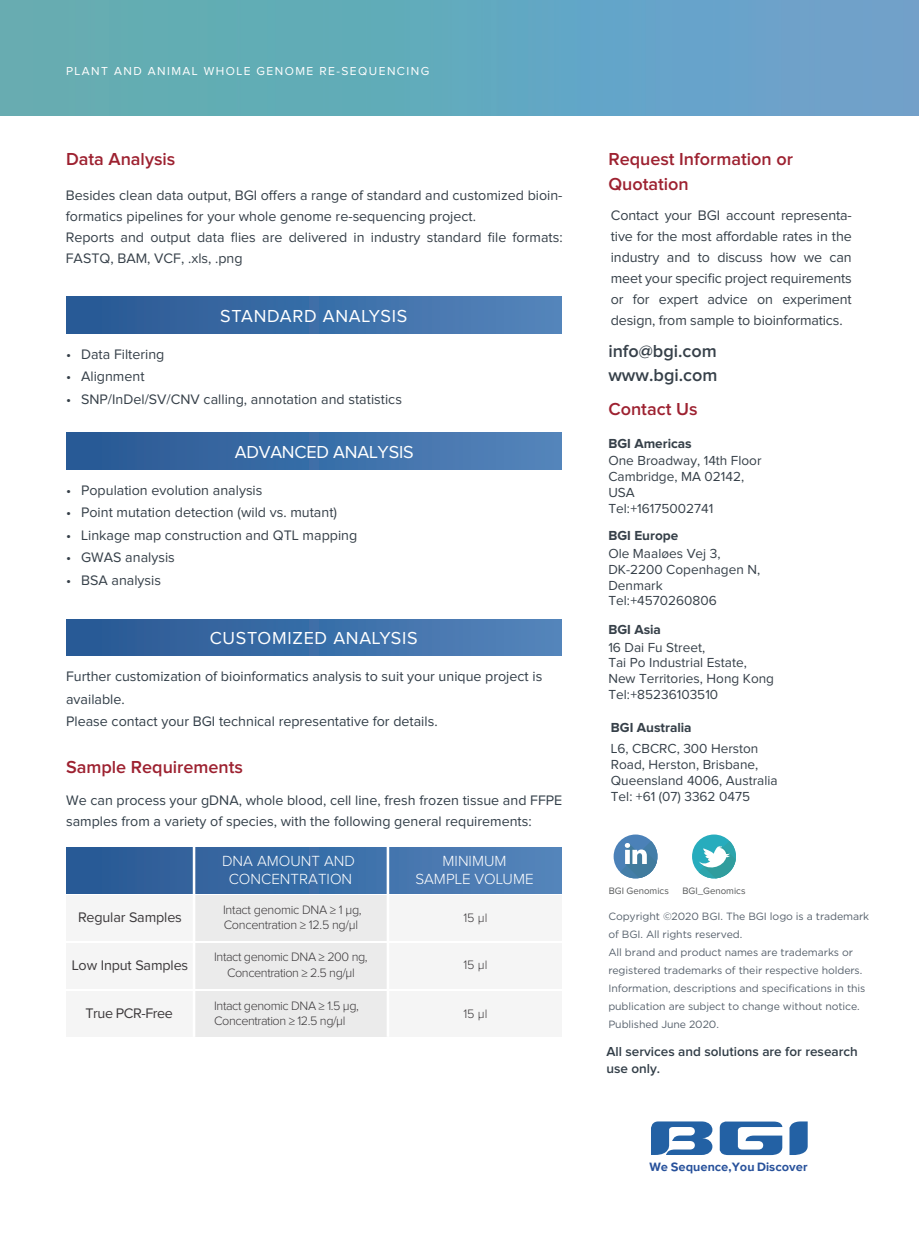
<style>
.page{position:relative;width:919px;height:1238px;background:#fff}
.page>*{position:absolute;margin:0;border:0;box-sizing:border-box;transform-origin:0 0}
.t1{font:600 18px/24.8px "Proxima Nova";color:#9d2130}
.t2{font:18px "Proxima Nova";letter-spacing:.035em;color:#fff}
.t3{font:600 18px/24.3px "Proxima Nova";color:#364049}
.t4{font:18px "Proxima Nova";letter-spacing:-.015em;color:#fff}
.t5{font:300 15.15px/18.3px "Proxima Nova";color:#fff;text-align:center}
.t6{font:14.4px "Proxima Nova";letter-spacing:-.01em;color:#3c393b}
.t7{font:14.4px "Proxima Nova";letter-spacing:-.03em;color:#3c393b}
.t8{font:14.25px/22.5px "Proxima Nova";color:#364049}
.t9{font:14.25px/22.5px "Proxima Nova";color:#323e48}
.t10{font:13.65px/15.8px "Proxima Nova";color:#364049}
.t11{font:700 13.65px "Proxima Nova";color:#364049}
.t12{font:600 13.5px/16.5px "Proxima Nova";color:#323e48}
.t13{font:300 12.6px/15.1px "Proxima Nova";letter-spacing:-.035em;color:#3c393b}
.t14{font:500 12.45px "Proxima Sans";color:#27519b}
.t15{font:12px "Proxima Nova";letter-spacing:.12em;color:#fffefe}
.t16{font:10.5px/18px "Gotham";letter-spacing:-.01em;color:#55606b}
.t17{font:9.6px "Proxima Nova";color:#585a5b}
</style>
<div class="page">
<img style="left:0;top:0;width:918px;height:115px">
<div style="left:66px;top:847px;width:495px;height:46px;background:linear-gradient(to right,#265894,#5384bb)"></div>
<div style="left:66px;top:895px;width:128px;height:46px;background:#f5f5f5"></div>
<div style="left:194px;top:895px;width:193px;height:46px;background:#ebebeb"></div>
<div style="left:387px;top:895px;width:174px;height:46px;background:#f5f5f5"></div>
<div style="left:387px;top:942px;width:174px;height:46px;background:#f5f5f5"></div>
<div style="left:194px;top:942px;width:193px;height:46px;background:#ebebeb"></div>
<div style="left:66px;top:942px;width:128px;height:46px;background:#f5f5f5"></div>
<div style="left:387px;top:991px;width:174px;height:45px;background:#f5f5f5"></div>
<div style="left:194px;top:991px;width:193px;height:45px;background:#ebebeb"></div>
<div style="left:66px;top:991px;width:128px;height:45px;background:#f5f5f5"></div>
<hr style="left:386px;top:846px;width:3px;height:190px;background:#fff">
<hr style="left:193px;top:846px;width:2px;height:190px;background:#fff">
<div style="left:66px;top:297px;width:495px;height:36px;background:linear-gradient(to right,#265793,#5384bb)"></div>
<div style="left:66px;top:433px;width:495px;height:36px;background:linear-gradient(to right,#265793,#5384bb)"></div>
<div style="left:66px;top:619px;width:495px;height:36px;background:linear-gradient(to right,#265793,#5384bb)"></div>
<svg style="left:651px;top:1121px;width:61px;height:33px"></svg>
<svg style="left:789px;top:1121px;width:18px;height:33px"></svg>
<svg style="left:719px;top:1121px;width:63px;height:33px"></svg>
<svg style="left:613px;top:834px;width:44px;height:44px"></svg>
<svg style="left:620px;top:840px;width:38px;height:39px"></svg>
<div style="left:692px;top:834px;width:43px;height:44px;background:#27acbd;border-radius:50%"></div>
<svg style="left:698px;top:840px;width:38px;height:39px"></svg>
<p class="t15" style="left:66px;top:64px;width:364px">PLANT AND ANIMAL WHOLE GENOME RE-SEQUENCING</p>
<p class="t1" style="left:66px;top:148px;width:111px">Data Analysis</p>
<p class="t8" style="left:66px;top:184px;width:498px;line-height:21px">Besides clean data output, BGI offers a range of standard and customized bioin&shy;formatics pipelines for your whole genome re-sequencing project.<br>Reports and output data flies are delivered in industry standard file formats:<br>FASTQ, BAM, VCF, .xls, .png</p>
<p class="t2" style="left:220px;top:306px;width:188px">STANDARD ANALYSIS</p>
<p class="t8" style="left:81px;top:343px;width:322px;text-indent:-15px">• Data Filtering<br>Alignment<br>SNP/InDel/SV/CNV calling, annotation and statistics</p>
<p class="t8" style="left:66px;top:365px;width:7px">• •</p>
<p class="t4" style="left:235px;top:442px;width:180px">ADVANCED ANALYSIS</p>
<p class="t8" style="left:81px;top:479px;width:277px;text-indent:-15px">• Population evolution analysis<br>Point mutation detection (wild vs. mutant)<br>Linkage map construction and QTL mapping<br>GWAS analysis<br>BSA analysis</p>
<p class="t8" style="left:66px;top:501px;width:7px;text-align:justify">• • • •</p>
<p class="t2" style="left:210px;top:628px;width:209px">CUSTOMIZED ANALYSIS</p>
<p class="t9" style="left:66px;top:665px;width:477px">Further customization of bioinformatics analysis to suit your unique project is available.<br>Please contact your BGI technical representative for details.</p>
<p class="t1" style="left:66px;top:755px;width:178px">Sample Requirements</p>
<p class="t9" style="left:66px;top:790px;width:498px;line-height:21px">We can process your gDNA, whole blood, cell line, fresh frozen tissue and FFPE samples from a variety of species, with the following general requirements:</p>
<p class="t5" style="left:222px;top:852px;width:134px">DNA AMOUNT AND<br>CONCENTRATION</p>
<p class="t5" style="left:415px;top:852px;width:120px">MINIMUM<br>SAMPLE VOLUME</p>
<p class="t6" style="left:78px;top:909px;width:105px">Regular Samples</p>
<p class="t13" style="left:223px;top:902px;width:140px">Intact genomic DNA ≥ 1 µg,<br>Concentration ≥ 12.5 ng/µl</p>
<p class="t13" style="left:463px;top:910px;width:26px">15 µl</p>
<p class="t6" style="left:72px;top:956px;width:118px">Low Input Samples</p>
<p class="t13" style="left:214px;top:950px;width:155px;text-align:center">Intact genomic DNA ≥ 200 ng,<br>Concentration ≥ 2.5 ng/µl</p>
<p class="t13" style="left:463px;top:958px;width:26px">15 µl</p>
<p class="t7" style="left:85px;top:1005px;width:89px">True PCR-Free</p>
<p class="t13" style="left:214px;top:998px;width:146px">Intact genomic DNA ≥ 1.5 µg,<br>Concentration ≥ 12.5 ng/µl</p>
<p class="t13" style="left:463px;top:1006px;width:26px">15 µl</p>
<p class="t1" style="left:608px;top:148px;width:186px">Request Information or<br>Quotation</p>
<p class="t8" style="left:611px;top:205px;width:242px;line-height:21px;text-align:justify">Contact your BGI account representa&shy;tive for the most affordable rates in the industry and to discuss how we can meet your specific project requirements or for expert advice on experiment design, from sample to bioinformatics.</p>
<p class="t3" style="left:608px;top:339px;width:111px">info@bgi.com www.bgi.com</p>
<p class="t1" style="left:608px;top:397px;width:91px">Contact Us</p>
<p class="t11" style="left:608px;top:437px;width:85px">BGI Americas</p>
<p class="t10" style="left:608px;top:453px;width:155px">One Broadway, 14th Floor<br>Cambridge, MA 02142,<br>USA<br>Tel: +16175002741</p>
<p class="t11" style="left:608px;top:529px;width:71px">BGI Europe</p>
<p class="t10" style="left:608px;top:546px;width:153px">Ole Maaløes Vej 3,<br>DK-2200 Copenhagen N,<br>Denmark<br>Tel: +4570260806</p>
<p class="t11" style="left:608px;top:623px;width:54px">BGI Asia</p>
<p class="t10" style="left:608px;top:639px;width:167px">16 Dai Fu Street,<br>Tai Po Industrial Estate,<br>New Territories, Hong Kong<br>Tel: +85236103510</p>
<p class="t11" style="left:611px;top:720px;width:82px">BGI Australia</p>
<p class="t10" style="left:611px;top:740px;width:168px;line-height:16.4px">L6, CBCRC, 300 Herston<br>Road, Herston, Brisbane,<br>Queensland 4006, Australia<br>Tel: +61 (07) 3362 0475</p>
<p class="t17" style="left:608px;top:885px;width:62px">BGI Genomics</p>
<p class="t17" style="left:682px;top:885px;width:64px">BGI_Genomics</p>
<p class="t16" style="left:608px;top:907px;width:262px">Copyright ©2020 BGI. The BGI logo is a trademark of BGI. All rights reserved.<br>All brand and product names are trademarks or registered trademarks of their respective holders.<br>Information, descriptions and specifications in this publication are subject to change without notice.<br>Published June 2020.</p>
<p class="t12" style="left:606px;top:1044px;width:253px">All services and solutions are for research use only.</p>
<p class="t14" style="left:649px;top:1159px;width:160px">We Sequence,You Discover</p>
</div>
